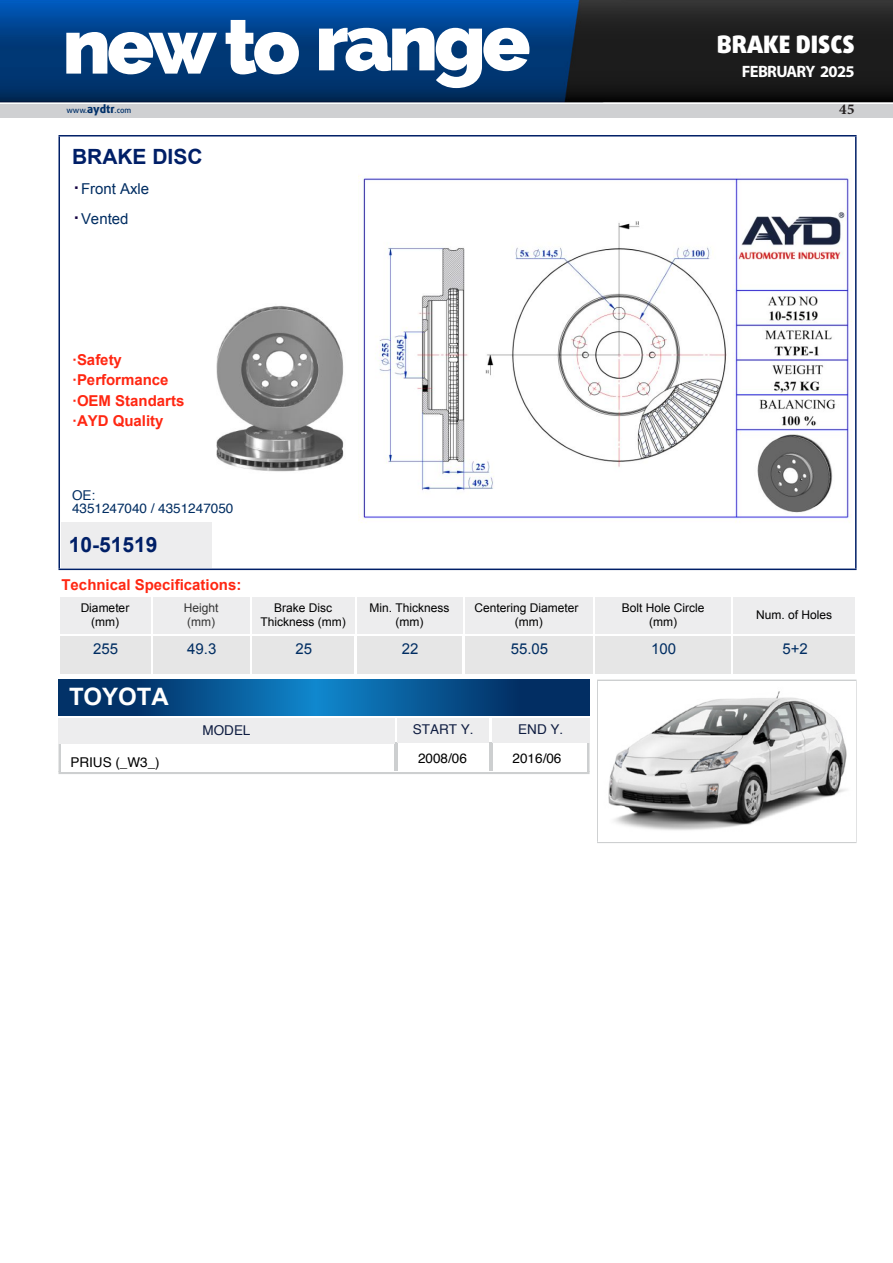
<style>
.page{position:relative;width:893px;height:1263px;background:#fff}
.page>*{position:absolute;margin:0;border:0;box-sizing:border-box;transform-origin:0 0}
.t1{font:900 24px "Daxline Pro";color:#fff}
.t2{font:700 24px "Arial";color:#fff}
.t3{font:700 21px "Arial";color:#001f67}
.t4{font:700 16.5px "Myriad Pro";letter-spacing:-.04em;color:#fff}
.t5{font:700 15px/20.7px "Arial";color:#ff2712}
.t6{font:15px/30px "Arial";color:#002d62}
.t7{font:700 15px "Minion Pro";color:#231f20}
.t8{font:13.5px "Helvetica";color:#000}
.t9{font:13.5px/13.5px "Helvetica";color:#002d62}
.t10{font:13.5px "Helvetica";color:#0f1d41}
.t11{font:12px/13.5px "Arial";color:#000;text-align:center}
.t12{font:12px/13.5px "Arial";color:#343434}
.t13{font:500 7.8px "Daxline Pro";color:#003069}
.s1{font-weight:800;font-size:11.1px}
.s2{font-weight:700;font-size:18px;color:#140041}
</style>
<div class="page">
<img style="left:0;top:0;width:893px;height:103px">
<div style="left:0;top:104px;width:893px;height:18px;background:#cfd0d2"></div>
<svg style="left:319px;top:28px;width:210px;height:60px"></svg>
<svg style="left:66px;top:20px;width:233px;height:54px"></svg>
<div style="left:0;top:118px;width:892px;height:775px;background:#fff"></div>
<hr style="left:58px;top:135px;width:798px;height:2px;background:#001f67">
<hr style="left:58px;top:569px;width:798px;height:1px;background:#001f67">
<hr style="left:855px;top:137px;width:1px;height:432px;background:#001f67">
<hr style="left:58px;top:137px;width:2px;height:432px;background:#001f67">
<img style="left:216px;top:306px;width:128px;height:166px">
<div style="left:62px;top:522px;width:150px;height:45px;background:#ededee"></div>
<svg style="left:586px;top:742px;width:4px;height:29px"></svg>
<hr style="left:58px;top:771px;width:532px;height:3px;background:#cdcfd0">
<svg style="left:58px;top:744px;width:3px;height:27px"></svg>
<hr style="left:394px;top:742px;width:4px;height:29px;background:#cdcfd0">
<hr style="left:489px;top:742px;width:3px;height:29px;background:#cdcfd0">
<svg style="left:58px;top:680px;width:532px;height:36px;background:#074f8b"></svg>
<hr style="left:597px;top:680px;width:259px;height:1px;background:#cdcfd0">
<hr style="left:597px;top:842px;width:259px;height:1px;background:#cdcfd0">
<hr style="left:855px;top:681px;width:1px;height:161px;background:#cdcfd0">
<hr style="left:597px;top:681px;width:1px;height:161px;background:#cdcfd0">
<img style="left:608px;top:691px;width:239px;height:139px">
<div style="left:398px;top:719px;width:91px;height:23px;background:#ededee"></div>
<div style="left:492px;top:719px;width:98px;height:23px;background:#ededee"></div>
<div style="left:58px;top:718px;width:336px;height:26px;background:#ededee"></div>
<svg style="left:60px;top:626px;width:91px;height:48px"></svg>
<div style="left:60px;top:651px;width:90px;height:23px;background:#e6e6e6"></div>
<div style="left:60px;top:636px;width:90px;height:27px;background:#e6e6e6"></div>
<div style="left:153px;top:626px;width:96px;height:50px;background:linear-gradient(to right,#fff,#fff)"></div>
<div style="left:153px;top:651px;width:96px;height:23px;background:#e6e6e6"></div>
<div style="left:153px;top:636px;width:96px;height:24px;background:#e6e6e6"></div>
<img style="left:358px;top:174px;width:494px;height:349px">
<div style="left:252px;top:628px;width:103px;height:48px;background:linear-gradient(to right,#fff,#fff)"></div>
<div style="left:252px;top:650px;width:102px;height:24px;background:#e6e6e6"></div>
<div style="left:252px;top:636px;width:102px;height:24px;background:#e6e6e6"></div>
<div style="left:354px;top:630px;width:108px;height:45px;background:linear-gradient(to right,#fff,#fff)"></div>
<div style="left:357px;top:650px;width:105px;height:24px;background:#e6e6e6"></div>
<div style="left:357px;top:636px;width:105px;height:27px;background:#e6e6e6"></div>
<svg style="left:462px;top:628px;width:134px;height:46px"></svg>
<div style="left:465px;top:651px;width:127px;height:23px;background:#e6e6e6"></div>
<div style="left:465px;top:636px;width:127px;height:27px;background:#e6e6e6"></div>
<svg style="left:594px;top:630px;width:140px;height:44px"></svg>
<div style="left:596px;top:651px;width:134px;height:23px;background:#e6e6e6"></div>
<div style="left:596px;top:636px;width:134px;height:27px;background:#e6e6e6"></div>
<div style="left:734px;top:630px;width:122px;height:48px;background:linear-gradient(to right,#fff,#fff)"></div>
<div style="left:734px;top:651px;width:121px;height:23px;background:#e6e6e6"></div>
<div style="left:734px;top:636px;width:121px;height:27px;background:#e6e6e6"></div>
<div style="left:60px;top:597px;width:90px;height:36px;background:#ededee"></div>
<div style="left:153px;top:597px;width:96px;height:36px;background:#ededee"></div>
<div style="left:252px;top:597px;width:102px;height:36px;background:#ededee"></div>
<div style="left:357px;top:597px;width:105px;height:36px;background:#ededee"></div>
<div style="left:465px;top:597px;width:127px;height:36px;background:#ededee"></div>
<div style="left:596px;top:597px;width:134px;height:36px;background:#ededee"></div>
<div style="left:734px;top:597px;width:121px;height:36px;background:#ededee"></div>
<h1 class="t1" style="left:717px;top:29px;width:139px">BRAKE DISCS</h1>
<h3 class="t4" style="left:742px;top:60px;width:114px">FEBRUARY 2025</h3>
<p class="t13" style="left:66px;top:105px;width:66px">www.<span class="s1">aydtr</span>.com</p>
<p class="t7" style="left:839px;top:99px;width:17px">45</p>
<h2 class="t3" style="left:72px;top:142px;width:132px">BRAKE DISC</h2>
<p class="t6" style="left:74px;top:173px;width:77px"><span class="s2">·</span>Front Axle <span class="s2">·</span>Vented</p>
<p class="t5" style="left:72px;top:349px;width:114px">·Safety ·Performance ·OEM Standarts ·AYD Quality</p>
<p class="t9" style="left:72px;top:488px;width:163px">OE:<br>4351247040 / 4351247050</p>
<h2 class="t3" style="left:69px;top:531px;width:90px">10-51519</h2>
<p class="t5" style="left:62px;top:574px;width:181px">Technical Specifications:</p>
<p class="t11" style="left:81px;top:601px;width:50px">Diameter (mm)</p>
<p class="t12" style="left:184px;top:601px;width:36px">Height (mm)</p>
<p class="t11" style="left:260px;top:601px;width:87px">Brake Disc<br>Thickness (mm)</p>
<p class="t11" style="left:369px;top:601px;width:81px">Min. Thickness (mm)</p>
<p class="t11" style="left:474px;top:601px;width:105px">Centering Diameter (mm)</p>
<p class="t11" style="left:622px;top:601px;width:84px">Bolt Hole Circle (mm)</p>
<p class="t11" style="left:756px;top:608px;width:77px">Num. of Holes</p>
<p class="t6" style="left:93px;top:634px;width:27px">255</p>
<p class="t6" style="left:187px;top:634px;width:31px">49.3</p>
<p class="t6" style="left:295px;top:634px;width:18px">25</p>
<p class="t6" style="left:402px;top:634px;width:18px">22</p>
<p class="t6" style="left:511px;top:634px;width:39px">55.05</p>
<p class="t6" style="left:651px;top:634px;width:27px">100</p>
<p class="t6" style="left:782px;top:634px;width:27px">5+2</p>
<h1 class="t2" style="left:69px;top:681px;width:101px">TOYOTA</h1>
<p class="t10" style="left:202px;top:720px;width:49px">MODEL</p>
<p class="t10" style="left:413px;top:719px;width:62px">START Y.</p>
<p class="t10" style="left:518px;top:719px;width:46px">END Y.</p>
<p class="t8" style="left:70px;top:751px;width:91px">PRIUS (_W3_)</p>
<p class="t8" style="left:418px;top:748px;width:50px">2008/06</p>
<p class="t8" style="left:513px;top:748px;width:50px">2016/06</p>
</div>
